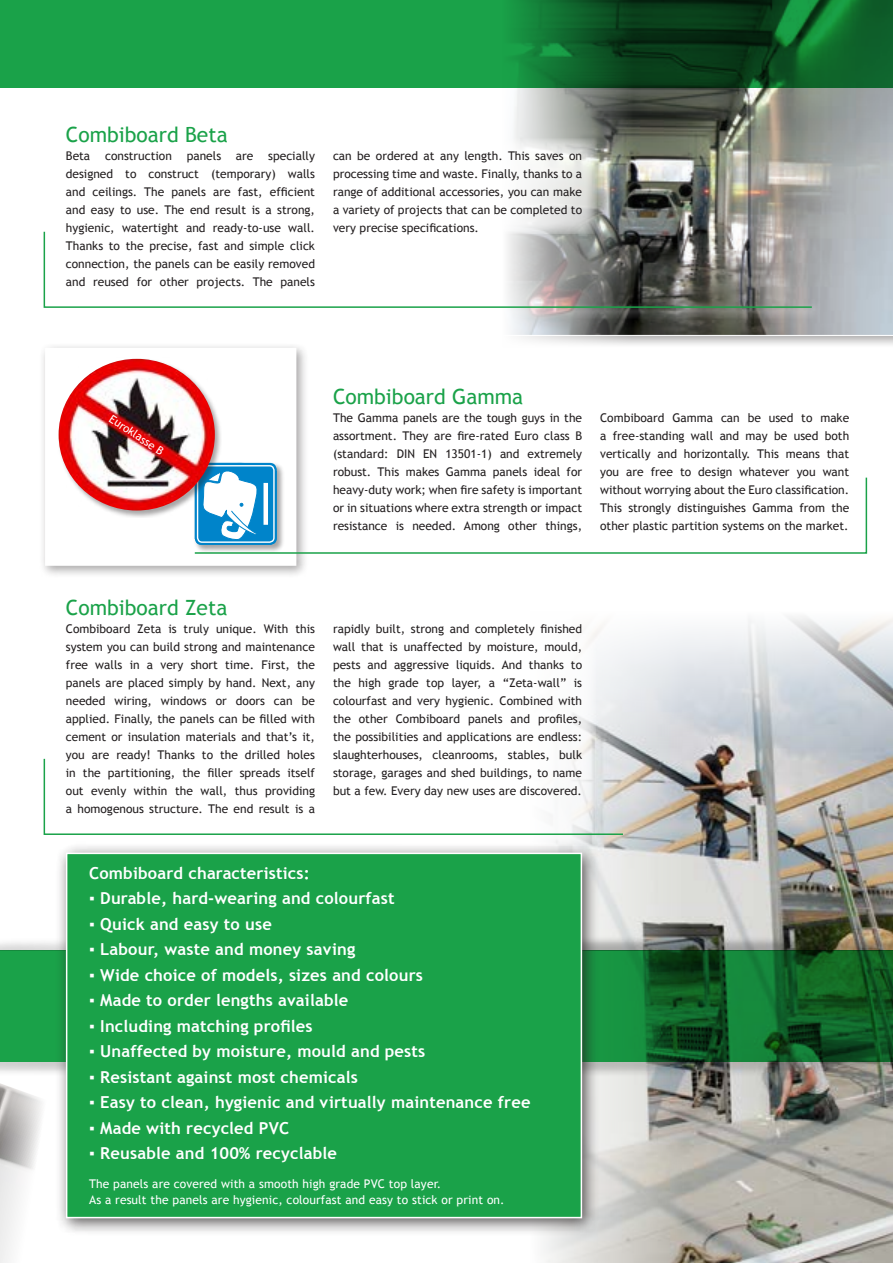
<style>
.page{position:relative;width:893px;height:1263px;background:#fff}
.page>*{position:absolute;margin:0;border:0;box-sizing:border-box;transform-origin:0 0}
.t1{font:21px "Trebuchet MS";color:#1aa249}
.t2{font:700 16.5px "Trebuchet MS";letter-spacing:.01em;color:#fff}
.t3{font:12px/18px "Trebuchet MS";color:#231f20;text-align:justify}
.t4{font:12px/16.5px "Trebuchet MS";letter-spacing:.01em;color:#fff}
.t5{font:11.25px "Trebuchet MS";color:#fff}
</style>
<div class="page">
<img style="left:689px;top:752px;width:204px;height:511px">
<svg style="left:543px;top:752px;width:146px;height:511px;background:#cbcac6"></svg>
<svg style="left:595px;top:616px;width:298px;height:136px"></svg>
<div style="left:491px;top:0;width:402px;height:348px;background:#231f20;opacity:.4"></div>
<svg style="left:636px;top:88px;width:257px;height:248px;background:#919490"></svg>
<svg style="left:491px;top:88px;width:145px;height:260px"></svg>
<svg style="left:0;top:0;width:893px;height:88px;background:#148239"></svg>
<img style="left:599px;top:933px;width:294px;height:17px">
<svg style="left:599px;top:950px;width:294px;height:112px;background:#106529"></svg>
<img style="left:599px;top:1062px;width:294px;height:17px">
<img style="left:0;top:942px;width:55px;height:321px">
<div style="left:55px;top:841px;width:544px;height:395px;background:#231f20;opacity:.75"></div>
<div style="left:66px;top:853px;width:516px;height:365px;background:#1aa249;border:2px solid #fff"></div>
<div style="left:39px;top:342px;width:270px;height:236px;background:#231f20;opacity:.4"></div>
<div style="left:45px;top:348px;width:251px;height:218px;background:#fff;border:2px solid #fff"></div>
<div style="left:191px;top:474px;width:687px;height:91px;background:#fff"></div>
<svg style="left:194px;top:476px;width:674px;height:78px"></svg>
<svg style="left:491px;top:138px;width:105px;height:90px"></svg>
<div style="left:387px;top:631px;width:209px;height:215px;background:#fff"></div>
<svg style="left:55px;top:755px;width:578px;height:91px"></svg>
<svg style="left:43px;top:757px;width:581px;height:79px"></svg>
<svg style="left:491px;top:228px;width:331px;height:91px;background:#949492"></svg>
<svg style="left:43px;top:230px;width:770px;height:79px"></svg>
<div style="left:193px;top:461px;width:91px;height:91px;background:#231f20;opacity:.4"></div>
<svg style="left:195px;top:463px;width:82px;height:82px"></svg>
<div style="left:197px;top:465px;width:78px;height:78px;border:1px solid #fff;border-radius:5px"></div>
<div style="left:263px;top:483px;width:5px;height:42px;background:#fff"></div>
<div style="left:57px;top:357px;width:166px;height:161px;background:#231f20;opacity:.4"></div>
<img style="left:59px;top:359px;width:156px;height:151px">
<h1 class="t1" style="left:66px;top:122px;width:163px">Combiboard Beta</h1>
<p class="t3" style="left:66px;top:147px;width:251px">Beta construction panels are specially designed to construct (temporary) walls and ceilings. The panels are fast, efficient and easy to use. The end result is a strong, hygienic, watertight and ready-to-use wall.<br>Thanks to the precise, fast and simple click connection, the panels can be easily removed and reused for other projects. The panels</p>
<p class="t3" style="left:333px;top:147px;width:251px">can be ordered at any length. This saves on processing time and waste. Finally, thanks to a range of additional accessories, you can make a variety of projects that can be completed to very precise specifications.</p>
<p class="t5" style="left:114px;top:412px;width:64px;rotate:34deg">Euroklasse B</p>
<h1 class="t1" style="left:333px;top:384px;width:192px">Combiboard Gamma</h1>
<p class="t3" style="left:333px;top:408px;width:251px">The Gamma panels are the tough guys in the assortment. They are fire-rated Euro class B (standard: DIN EN 13501-1) and extremely robust. This makes Gamma panels ideal for heavy-duty work; when fire safety is important or in situations where extra strength or impact resistance is needed. Among other things,</p>
<p class="t3" style="left:600px;top:408px;width:251px">Combiboard Gamma can be used to make a free-standing wall and may be used both vertically and horizontally. This means that you are free to design whatever you want without worrying about the Euro classification.<br>This strongly distinguishes Gamma from the other plastic partition systems on the market.</p>
<h1 class="t1" style="left:66px;top:595px;width:163px">Combiboard Zeta</h1>
<p class="t3" style="left:66px;top:620px;width:251px">Combiboard Zeta is truly unique. With this system you can build strong and maintenance free walls in a very short time. First, the panels are placed simply by hand. Next, any needed wiring, windows or doors can be applied. Finally, the panels can be filled with cement or insulation materials and that’s it, you are ready! Thanks to the drilled holes in the partitioning, the filler spreads itself out evenly within the wall, thus providing a homogenous structure. The end result is a</p>
<p class="t3" style="left:333px;top:620px;width:251px">rapidly built, strong and completely finished wall that is unaffected by moisture, mould, pests and aggressive liquids. And thanks to the high grade top layer, a “Zeta-wall” is colourfast and very hygienic. Combined with the other Combiboard panels and profiles, the possibilities and applications are endless: slaughterhouses, cleanrooms, stables, bulk storage, garages and shed buildings, to name but a few. Every day new uses are discovered.</p>
<h2 class="t2" style="left:89px;top:862px;width:222px">Combiboard characteristics:</h2>
<h2 class="t2" style="left:89px;top:888px;width:307px">▪ Durable, hard-wearing and colourfast</h2>
<h2 class="t2" style="left:89px;top:913px;width:184px">▪ Quick and easy to use</h2>
<h2 class="t2" style="left:89px;top:939px;width:268px">▪ Labour, waste and money saving</h2>
<h2 class="t2" style="left:89px;top:964px;width:335px">▪ Wide choice of models, sizes and colours</h2>
<h2 class="t2" style="left:89px;top:990px;width:261px">▪ Made to order lengths available</h2>
<h2 class="t2" style="left:89px;top:1015px;width:225px">▪ Including matching profiles</h2>
<h2 class="t2" style="left:89px;top:1041px;width:338px">▪ Unaffected by moisture, mould and pests</h2>
<h2 class="t2" style="left:89px;top:1066px;width:270px">▪ Resistant against most chemicals</h2>
<h2 class="t2" style="left:89px;top:1092px;width:443px">▪ Easy to clean, hygienic and virtually maintenance free</h2>
<h2 class="t2" style="left:89px;top:1117px;width:202px">▪ Made with recycled PVC</h2>
<h2 class="t2" style="left:89px;top:1143px;width:249px">▪ Reusable and 100% recyclable</h2>
<p class="t4" style="left:89px;top:1175px;width:417px">The panels are covered with a smooth high grade PVC top layer.<br>As a result the panels are hygienic, colourfast and easy to stick or print on.</p>
</div>
